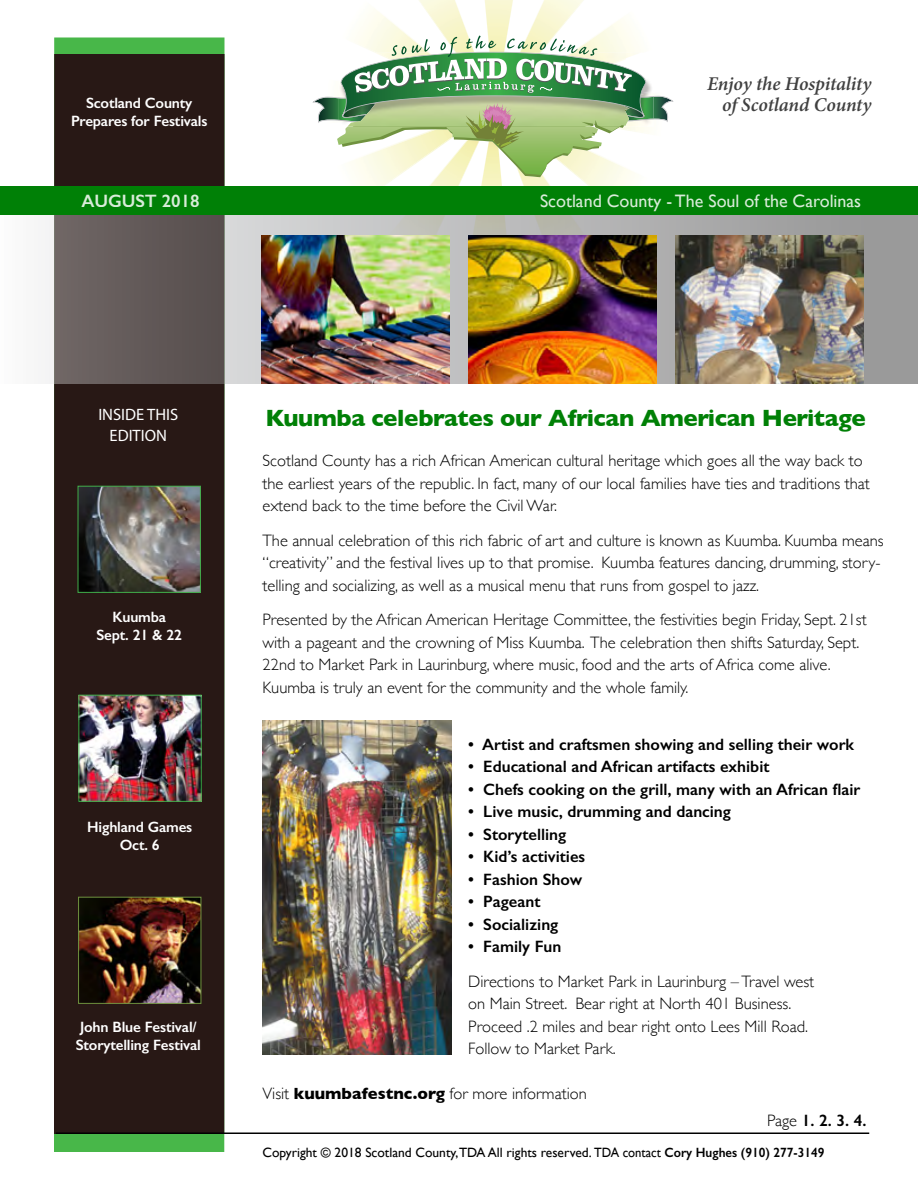
<style>
.page{position:relative;width:918px;height:1188px;background:#fff}
.page>*{position:absolute;margin:0;border:0;box-sizing:border-box;transform-origin:0 0}
.t1{font:700 24px "Gill Sans";letter-spacing:-.015em;color:#008006}
.t2{font:italic 600 19.5px/21px "Minion Pro";letter-spacing:-.01em;color:#404040;text-align:right}
.t3{font:18px "Gill Sans";color:#fff}
.t4{font:600 18px "Gill Sans";color:#fff}
.t5{font:300 16.5px/22.5px "Gill Sans";color:#000}
.t6{font:600 16.5px "Gill Sans";color:#000}
.t7{font:16.5px/21px "Myriad Pro";color:#fff;text-align:center}
.t8{font:600 15px/18px "Gill Sans";letter-spacing:-.01em;color:#fff;text-align:center}
.t9{font:13.5px "Gill Sans";color:#000}
.s1{font-weight:700}
.s2{font-weight:300}
.s3{font-weight:600}
</style>
<div class="page">
<div style="left:54px;top:38px;width:171px;height:1114px;background:#48b749"></div>
<div style="left:54px;top:54px;width:171px;height:1080px;background:#281815"></div>
<img style="left:80px;top:488px;width:119px;height:103px">
<div style="left:78px;top:486px;width:123px;height:107px;border:1px solid #41ad49"></div>
<img style="left:81px;top:697px;width:118px;height:103px">
<div style="left:79px;top:695px;width:122px;height:107px;border:1px solid #41ad49"></div>
<img style="left:80px;top:899px;width:119px;height:103px">
<div style="left:78px;top:897px;width:123px;height:107px;border:1px solid #70923f"></div>
<img style="left:357px;top:0;width:277px;height:186px">
<svg style="left:312px;top:36px;width:362px;height:141px"></svg>
<svg style="left:0;top:214px;width:918px;height:170px;background:#9a9895"></svg>
<div style="left:0;top:186px;width:918px;height:28px;background:#008006"></div>
<hr style="left:56px;top:1132px;width:813px;height:2px;background:#000">
<img style="left:263px;top:720px;width:189px;height:335px">
<img style="left:261px;top:235px;width:189px;height:148px">
<img style="left:468px;top:235px;width:189px;height:148px">
<img style="left:675px;top:235px;width:189px;height:148px">
<p class="t8" style="left:71px;top:94px;width:138px">Scotland County<br>Prepares for Festivals</p>
<p class="t2" style="left:707px;top:73px;width:166px">Enjoy the Hospitality of Scotland County</p>
<p class="t4" style="left:81px;top:190px;width:120px">AUGUST 2018</p>
<p class="t3" style="left:540px;top:190px;width:323px">Scotland County - The Soul of the Carolinas</p>
<p class="t7" style="left:98px;top:404px;width:81px">INSIDE THIS<br>EDITION</p>
<p class="t8" style="left:96px;top:608px;width:87px">Kuumba<br>Sept. 21 &amp; 22</p>
<p class="t8" style="left:87px;top:818px;width:106px">Highland Games<br>Oct. 6</p>
<p class="t8" style="left:76px;top:1018px;width:127px;text-align:left">John Blue Festival/<br>Storytelling Festival</p>
<h1 class="t1" style="left:265px;top:399px;width:602px">Kuumba celebrates our African American Heritage</h1>
<p class="t5" style="left:262px;top:449px;width:609px">Scotland County has a rich African American cultural heritage which goes all the way back to the earliest years of the republic. In fact, many of our local families have ties and traditions that extend back to the time before the Civil War.</p>
<p class="t5" style="left:262px;top:528px;width:623px">The annual celebration of this rich fabric of art and culture is known as Kuumba. Kuumba means “creativity” and the festival lives up to that promise. Kuumba features dancing, drumming, story&shy;telling and socializing, as well as a musical menu that runs from gospel to jazz.</p>
<p class="t5" style="left:262px;top:608px;width:606px">Presented by the African American Heritage Committee, the festivities begin Friday, Sept. 21st with a pageant and the crowning of Miss Kuumba. The celebration then shifts Saturday, Sept.<br>22nd to Market Park in Laurinburg, where music, food and the arts of Africa come alive.<br>Kuumba is truly an event for the community and the whole family.</p>
<p class="t6" style="left:468px;top:734px;width:387px">• Artist and craftsmen showing and selling their work</p>
<p class="t6" style="left:468px;top:757px;width:303px">• Educational and African artifacts exhibit</p>
<p class="t6" style="left:468px;top:779px;width:394px">• Chefs cooking on the grill, many with an African flair</p>
<p class="t6" style="left:468px;top:802px;width:264px">• Live music, drumming and dancing</p>
<p class="t6" style="left:468px;top:824px;width:100px">• Storytelling</p>
<p class="t6" style="left:468px;top:847px;width:118px">• Kid’s activities</p>
<p class="t6" style="left:468px;top:869px;width:116px">• Fashion Show</p>
<p class="t6" style="left:468px;top:892px;width:74px">• Pageant</p>
<p class="t6" style="left:468px;top:914px;width:92px">• Socializing</p>
<p class="t6" style="left:468px;top:937px;width:95px">• Family Fun</p>
<p class="t5" style="left:468px;top:969px;width:347px">Directions to Market Park in Laurinburg – Travel west on Main Street. Bear right at North 401 Business.<br>Proceed .2 miles and bear right onto Lees Mill Road.<br>Follow to Market Park.</p>
<p class="t5" style="left:262px;top:1082px;width:326px">Visit <span class="s1">kuumbafestnc.org</span> for more information</p>
<p class="t6" style="left:767px;top:1111px;width:101px"><span class="s2">Page</span> 1. 2. 3. 4.</p>
<p class="t9" style="left:263px;top:1145px;width:563px">Copyright © 2018 Scotland County,TDA All rights reserved. TDA contact <span class="s3">Cory Hughes (910) 277-3149</span></p>
</div>
